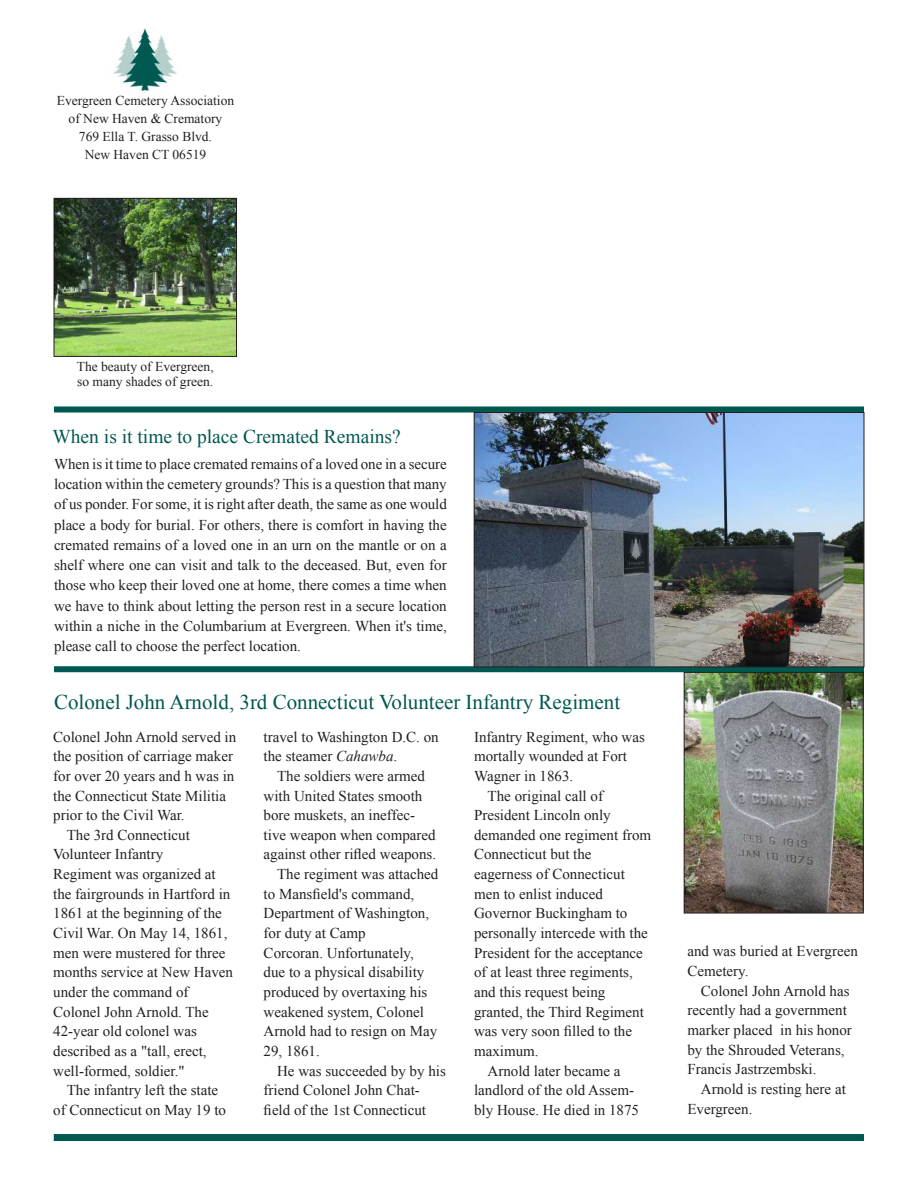
<style>
.page{position:relative;width:918px;height:1188px;background:#fff}
.page>*{position:absolute;margin:0;border:0;box-sizing:border-box;transform-origin:0 0}
.t1{font:21px "Times New Roman";color:#005850}
.t2{font:19.5px "Times New Roman";color:#005850}
.t3{font:15px/20.2px "Times New Roman";color:#231f20}
.t4{font:13.5px/18px "Times New Roman";color:#231f20;text-align:center}
.s1{font-style:italic}
</style>
<div class="page">
<div style="left:54px;top:666px;width:810px;height:6px;background:#005850"></div>
<div style="left:54px;top:1134px;width:810px;height:7px;background:#005850;border:2px solid #005850"></div>
<img style="left:113px;top:28px;width:64px;height:63px">
<div style="left:54px;top:406px;width:810px;height:6px;background:#005850"></div>
<img style="left:476px;top:414px;width:386px;height:251px">
<div style="left:474px;top:412px;width:390px;height:255px;border:1px solid #231f20"></div>
<img style="left:686px;top:674px;width:175px;height:237px">
<div style="left:684px;top:672px;width:179px;height:241px;border:1px solid #231f20"></div>
<img style="left:56px;top:200px;width:179px;height:155px">
<div style="left:54px;top:198px;width:183px;height:159px;border:1px solid #231f20"></div>
<p class="t4" style="left:57px;top:92px;width:179px">Evergreen Cemetery Association of New Haven &amp; Crematory<br>769 Ella T. Grasso Blvd.<br>New Haven CT 06519</p>
<p class="t4" style="left:77px;top:359px;width:138px;line-height:15px;text-align:left">The beauty of Evergreen, so many shades of green.</p>
<h2 class="t2" style="left:52px;top:423px;width:350px">When is it time to place Cremated Remains?</h2>
<p class="t3" style="left:54px;top:454px;width:394px;text-align:justify">When is it time to place cremated remains of a loved one in a secure location within the cemetery grounds? This is a question that many of us ponder. For some, it is right after death, the same as one would place a body for burial. For others, there is comfort in having the cremated remains of a loved one in an urn on the mantle or on a shelf where one can visit and talk to the deceased. But, even for those who keep their loved one at home, there comes a time when we have to think about letting the person rest in a secure location within a niche in the Columbarium at Evergreen. When it's time, please call to choose the perfect location.</p>
<h1 class="t1" style="left:54px;top:688px;width:568px">Colonel John Arnold, 3rd Connecticut Volunteer Infantry Regiment</h1>
<p class="t3" style="left:53px;top:726px;width:185px">Colonel John Arnold served in</p>
<p class="t3" style="left:53px;top:746px;width:181px">the position of carriage maker</p>
<p class="t3" style="left:53px;top:765px;width:183px">for over 20 years and h was in</p>
<p class="t3" style="left:53px;top:785px;width:174px">the Connecticut State Militia</p>
<p class="t3" style="left:53px;top:805px;width:133px">prior to the Civil War.</p>
<p class="t3" style="left:67px;top:824px;width:125px">The 3rd Connecticut</p>
<p class="t3" style="left:53px;top:844px;width:112px">Volunteer Infantry</p>
<p class="t3" style="left:53px;top:864px;width:164px">Regiment was organized at</p>
<p class="t3" style="left:53px;top:883px;width:179px">the fairgrounds in Hartford in</p>
<p class="t3" style="left:53px;top:903px;width:170px">1861 at the beginning of the</p>
<p class="t3" style="left:53px;top:923px;width:176px">Civil War. On May 14, 1861,</p>
<p class="t3" style="left:53px;top:942px;width:174px">men were mustered for three</p>
<p class="t3" style="left:53px;top:962px;width:181px">months service at New Haven</p>
<p class="t3" style="left:53px;top:982px;width:137px">under the command of</p>
<p class="t3" style="left:53px;top:1001px;width:157px">Colonel John Arnold. The</p>
<p class="t3" style="left:53px;top:1021px;width:145px">42-year old colonel was</p>
<p class="t3" style="left:53px;top:1041px;width:155px">described as a "tall, erect,</p>
<p class="t3" style="left:53px;top:1060px;width:133px">well-formed, soldier."</p>
<p class="t3" style="left:67px;top:1080px;width:153px">The infantry left the state</p>
<p class="t3" style="left:53px;top:1100px;width:174px">of Connecticut on May 19 to</p>
<p class="t3" style="left:264px;top:726px;width:177px;line-height:19.6px">travel to Washington D.C. on the steamer <span class="s1">Cahawba</span>.</p>
<p class="t3" style="left:277px;top:765px;width:149px">The soldiers were armed</p>
<p class="t3" style="left:264px;top:785px;width:160px">with United States smooth</p>
<p class="t3" style="left:264px;top:805px;width:153px">bore muskets, an ineffec-</p>
<p class="t3" style="left:264px;top:824px;width:174px">tive weapon when compared</p>
<p class="t3" style="left:264px;top:844px;width:174px">against other rifled weapons.</p>
<p class="t3" style="left:277px;top:864px;width:163px">The regiment was attached</p>
<p class="t3" style="left:264px;top:883px;width:152px">to Mansfield's command,</p>
<p class="t3" style="left:264px;top:903px;width:167px">Department of Washington,</p>
<p class="t3" style="left:264px;top:923px;width:104px">for duty at Camp</p>
<p class="t3" style="left:264px;top:942px;width:152px">Corcoran. Unfortunately,</p>
<p class="t3" style="left:264px;top:962px;width:162px">due to a physical disability</p>
<p class="t3" style="left:264px;top:982px;width:165px">produced by overtaxing his</p>
<p class="t3" style="left:264px;top:1001px;width:162px">weakened system, Colonel</p>
<p class="t3" style="left:264px;top:1021px;width:175px">Arnold had to resign on May</p>
<p class="t3" style="left:264px;top:1041px;width:58px">29, 1861.</p>
<p class="t3" style="left:277px;top:1060px;width:170px">He was succeeded by by his</p>
<p class="t3" style="left:264px;top:1080px;width:158px">friend Colonel John Chat-</p>
<p class="t3" style="left:264px;top:1100px;width:164px">field of the 1st Connecticut</p>
<p class="t3" style="left:474px;top:726px;width:172px">Infantry Regiment, who was</p>
<p class="t3" style="left:474px;top:746px;width:154px">mortally wounded at Fort</p>
<p class="t3" style="left:474px;top:765px;width:101px">Wagner in 1863.</p>
<p class="t3" style="left:488px;top:785px;width:117px">The original call of</p>
<p class="t3" style="left:474px;top:805px;width:138px">President Lincoln only</p>
<p class="t3" style="left:474px;top:824px;width:179px">demanded one regiment from</p>
<p class="t3" style="left:474px;top:844px;width:119px">Connecticut but the</p>
<p class="t3" style="left:474px;top:864px;width:152px">eagerness of Connecticut</p>
<p class="t3" style="left:474px;top:883px;width:130px">men to enlist induced</p>
<p class="t3" style="left:474px;top:903px;width:155px">Governor Buckingham to</p>
<p class="t3" style="left:474px;top:923px;width:175px">personally intercede with the</p>
<p class="t3" style="left:474px;top:942px;width:170px">President for the acceptance</p>
<p class="t3" style="left:474px;top:962px;width:160px">of at least three regiments,</p>
<p class="t3" style="left:474px;top:982px;width:133px">and this request being</p>
<p class="t3" style="left:474px;top:1001px;width:171px">granted, the Third Regiment</p>
<p class="t3" style="left:474px;top:1021px;width:159px">was very soon filled to the</p>
<p class="t3" style="left:474px;top:1041px;width:66px">maximum.</p>
<p class="t3" style="left:488px;top:1060px;width:134px">Arnold later became a</p>
<p class="t3" style="left:474px;top:1080px;width:161px">landlord of the old Assem-</p>
<p class="t3" style="left:474px;top:1100px;width:166px">bly House. He died in 1875</p>
<p class="t3" style="left:687px;top:941px;width:172px;line-height:19.6px">and was buried at Evergreen<br>Cemetery.</p>
<p class="t3" style="left:687px;top:981px;width:166px;line-height:19.6px;text-indent:14px">Colonel John Arnold has recently had a government marker placed in his honor by the Shrouded Veterans,<br>Francis Jastrzembski.</p>
<p class="t3" style="left:687px;top:1079px;width:160px;line-height:19.6px;text-indent:14px">Arnold is resting here at<br>Evergreen.</p>
</div>
